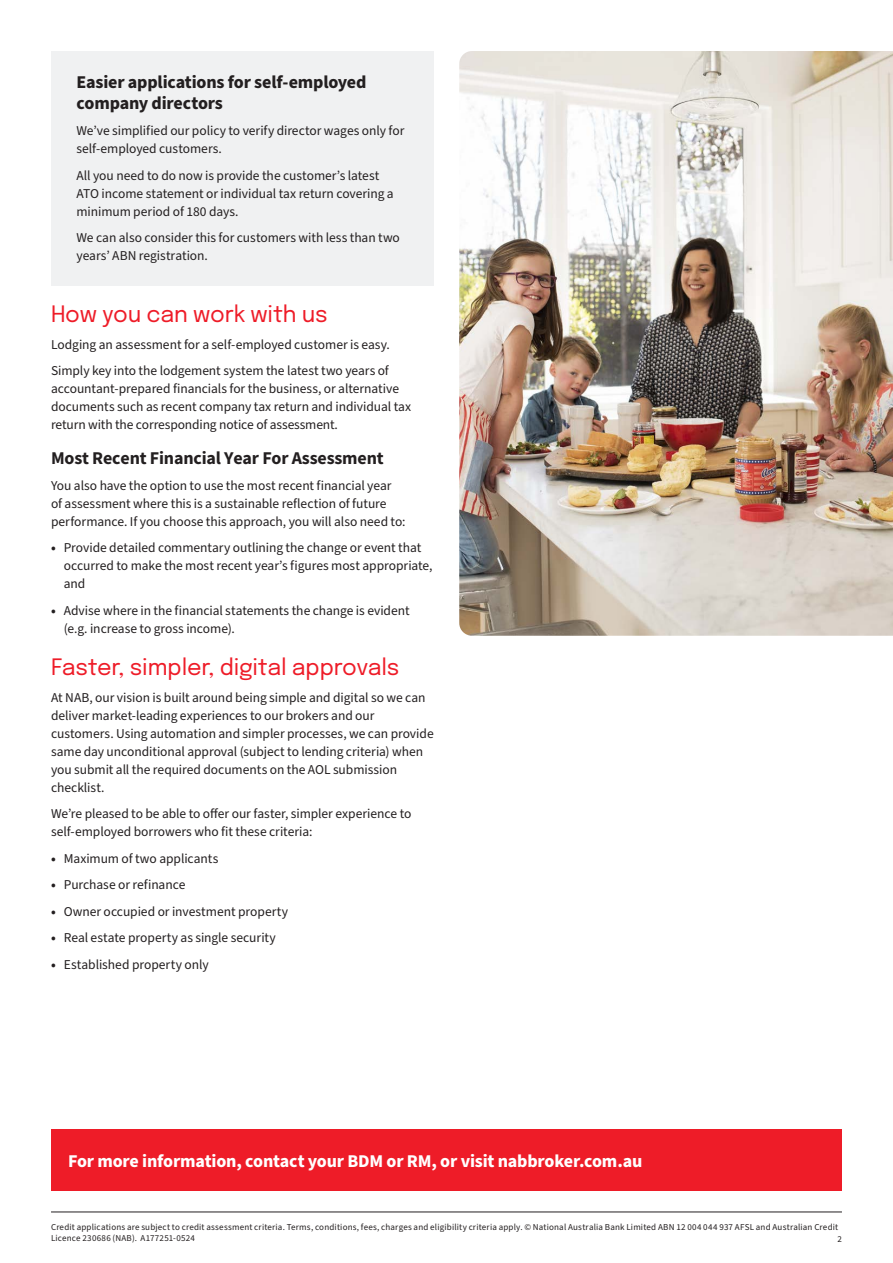
<style>
.page{position:relative;width:893px;height:1263px;background:#fff}
.page>*{position:absolute;margin:0;border:0;box-sizing:border-box;transform-origin:0 0}
.t1{font:22.5px "Epilogue";letter-spacing:-.005em;color:#ee1c28}
.t2{font:700 18px "Source Sans Pro";letter-spacing:-.01em;color:#fff}
.t3{font:700 18px/21px "Source Sans Pro";letter-spacing:-.01em;color:#231f20}
.t4{font:700 18px "Source Sans Pro";letter-spacing:-.01em;color:#231f20}
.t5{font:13.5px/18px "Source Sans Pro";letter-spacing:-.005em;color:#231f20}
.t6{font:9px/11.2px "Source Sans Pro";letter-spacing:.02em;color:#231f20}
.s1{font-weight:700}
</style>
<div class="page">
<hr style="left:51px;top:1212px;width:791px;height:1px;background:#231f20">
<div style="left:51px;top:51px;width:383px;height:235px;background:#f0f1f2"></div>
<div style="left:51px;top:1129px;width:791px;height:62px;background:#ee1c28"></div>
<img style="left:459px;top:51px;width:434px;height:585px">
<h2 class="t3" style="left:77px;top:72px;width:291px">Easier applications for self-employed company directors</h2>
<p class="t5" style="left:77px;top:122px;width:329px">We’ve simplified our policy to verify director wages only for self-employed customers.</p>
<p class="t5" style="left:77px;top:167px;width:319px">All you need to do now is provide the customer’s latest<br>ATO income statement or individual tax return covering a minimum period of 180 days.</p>
<p class="t5" style="left:77px;top:229px;width:325px">We can also consider this for customers with less than two years’ ABN registration.</p>
<h1 class="t1" style="left:51px;top:298px;width:278px">How you can work with us</h1>
<p class="t5" style="left:51px;top:332px;width:340px;line-height:26.5px">Lodging an assessment for a self-employed customer is easy.<br>Simply key into the lodgement system the latest two years of</p>
<p class="t5" style="left:51px;top:380px;width:362px">accountant-prepared financials for the business, or alternative documents such as recent company tax return and individual tax return with the corresponding notice of assessment.</p>
<h2 class="t4" style="left:51px;top:446px;width:334px">Most Recent Financial Year For Assessment</h2>
<p class="t5" style="left:51px;top:477px;width:356px">You also have the option to use the most recent financial year of assessment where this is a sustainable reflection of future performance. If you choose this approach, you will also need to:</p>
<p class="t5" style="left:64px;top:539px;width:370px;text-indent:-13px"><span class="s1">•</span> Provide detailed commentary outlining the change or event that occurred to make the most recent year’s figures most appropriate, and</p>
<p class="t5" style="left:64px;top:602px;width:347px;text-indent:-13px"><span class="s1">•</span> Advise where in the financial statements the change is evident (e.g. increase to gross income).</p>
<h1 class="t1" style="left:51px;top:651px;width:350px">Faster, simpler, digital approvals</h1>
<p class="t5" style="left:51px;top:689px;width:384px">At NAB, our vision is built around being simple and digital so we can deliver market-leading experiences to our brokers and our customers. Using automation and simpler processes, we can provide same day unconditional approval (subject to lending criteria) when you submit all the required documents on the AOL submission checklist.</p>
<p class="t5" style="left:51px;top:805px;width:362px">We’re pleased to be able to offer our faster, simpler experience to self-employed borrowers who fit these criteria:</p>
<p class="t5" style="left:51px;top:850px;width:169px"><span class="s1">•</span> Maximum of two applicants</p>
<p class="t5" style="left:51px;top:876px;width:136px"><span class="s1">•</span> Purchase or refinance</p>
<p class="t5" style="left:51px;top:903px;width:239px"><span class="s1">•</span> Owner occupied or investment property</p>
<p class="t5" style="left:51px;top:929px;width:226px"><span class="s1">•</span> Real estate property as single security</p>
<p class="t5" style="left:51px;top:956px;width:159px"><span class="s1">•</span> Established property only</p>
<h2 class="t2" style="left:68px;top:1149px;width:576px">For more information, contact your BDM or RM, or visit nabbroker.com.au</h2>
<p class="t6" style="left:51px;top:1221px;width:789px">Credit applications are subject to credit assessment criteria. Terms, conditions, fees, charges and eligibility criteria apply. © National Australia Bank Limited ABN 12 004 044 937 AFSL and Australian Credit<br>Licence 230686 (NAB). A177251-0524</p>
<p class="t6" style="left:837px;top:1234px;width:6px">2</p>
</div>
